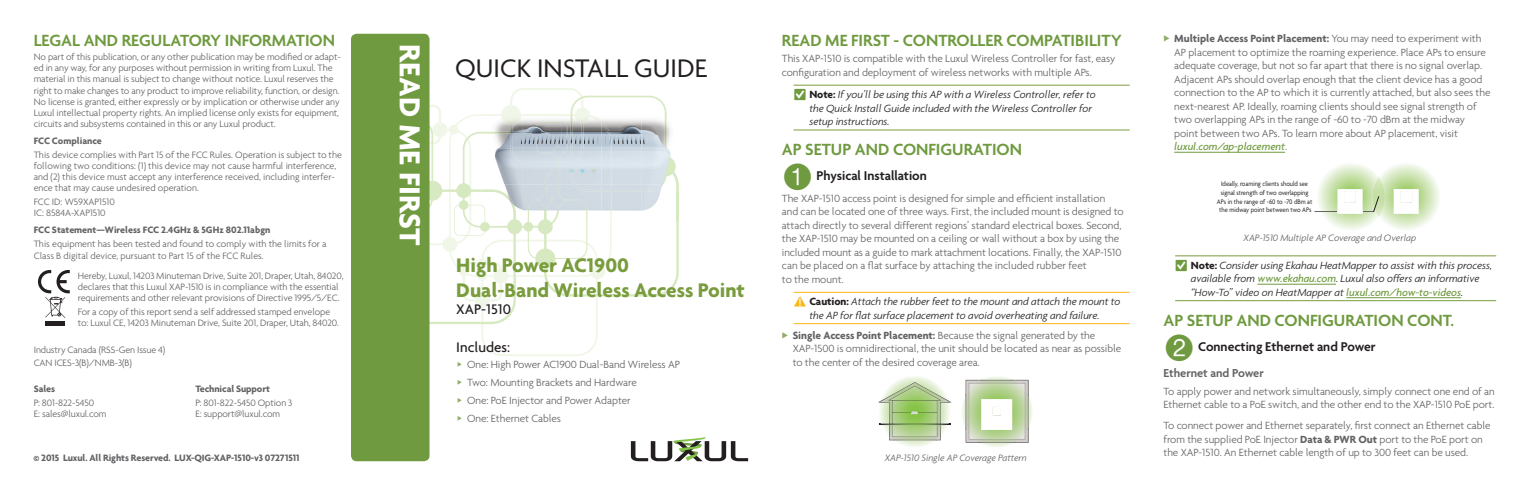
<style>
.page{position:relative;width:1530px;height:495px;background:#fff}
.page>*{position:absolute;margin:0;border:0;box-sizing:border-box;transform-origin:0 0}
.t1{font:36.25px "Circle Frame Neg";color:#6f9a3f}
.t2{font:700 31.25px "Agenda";color:#fff}
.t3{font:27.5px "Agenda";color:#231f20}
.t4{font:700 21.25px/24.5px "Agenda";color:#799c3d}
.t5{font:600 17.5px "Agenda";color:#6f9a3f}
.t6{font:500 15px "Agenda";color:#231f20}
.t7{font:600 13.75px "Agenda";color:#231f20}
.t8{font:600 12.5px "Agenda";color:#636366}
.t9{font:300 11.25px/13.5px "Agenda";letter-spacing:-.005em;color:#636366}
.t10{font:italic 300 11.25px/13.5px "Agenda";letter-spacing:-.005em;color:#231f20}
.t11{font:300 10px/11.2px "Agenda";letter-spacing:-.01em;color:#636366}
.t12{font:700 10px "Agenda";letter-spacing:-.01em;color:#636366}
.t13{font:italic 300 10px "Agenda";letter-spacing:-.005em;color:#636366}
.t14{font:7.12px/8.5px "Agenda";color:#231f20;text-align:center;scale:.9 1}
.s1{color:#6f9a3f}
.s2{font-weight:700;font-style:normal}
.s3{color:#90ad65}
.s4{font-weight:700}
.s5{font-weight:500;font-style:italic;color:#6f9a3f}
.s6{font-weight:500;color:#6f9a3f}
</style>
<div class="page">
<div style="left:351px;top:34px;width:79px;height:427px;background:#6f9a3f;border-radius:6px"></div>
<svg style="left:631px;top:437px;width:117px;height:24px"></svg>
<hr style="left:794px;top:85px;width:336px;height:1px;background:#799c3d">
<hr style="left:794px;top:130px;width:336px;height:1px;background:#799c3d">
<hr style="left:794px;top:292px;width:336px;height:1px;background:#fcb615">
<hr style="left:794px;top:323px;width:336px;height:1px;background:#fcb615">
<img style="left:889px;top:440px;width:52px;height:7px">
<img style="left:962px;top:377px;width:70px;height:70px">
<svg style="left:966px;top:380px;width:62px;height:63px"></svg>
<svg style="left:878px;top:382px;width:73px;height:58px"></svg>
<hr style="left:1174px;top:152px;width:111px;height:1px;background:#6f9a3f">
<hr style="left:1175px;top:255px;width:321px;height:1px;background:#799c3d">
<hr style="left:1257px;top:284px;width:79px;height:1px;background:#6f9a3f">
<hr style="left:1175px;top:300px;width:321px;height:1px;background:#799c3d">
<hr style="left:1346px;top:297px;width:115px;height:1px;background:#6f9a3f">
<img style="left:1318px;top:164px;width:121px;height:66px">
<img style="left:1372px;top:177px;width:13px;height:40px">
<svg style="left:1372px;top:187px;width:8px;height:25px"></svg>
<hr style="left:1314px;top:211px;width:60px;height:1px;background:#231f20">
<img style="left:1338px;top:189px;width:25px;height:25px">
<svg style="left:1338px;top:211px;width:25px;height:1px"></svg>
<svg style="left:1344px;top:191px;width:12px;height:12px"></svg>
<img style="left:1394px;top:189px;width:25px;height:25px">
<svg style="left:1400px;top:191px;width:12px;height:12px"></svg>
<div style="left:45px;top:321px;width:20px;height:5px;background:#231f20"></div>
<svg style="left:38px;top:270px;width:32px;height:48px"></svg>
<svg style="left:429px;top:88px;width:250px;height:268px"></svg>
<img style="left:564px;top:156px;width:15px;height:15px">
<img style="left:656px;top:156px;width:20px;height:20px">
<h3 class="t5" style="left:34px;top:31px;width:303px">LEGAL AND REGULATORY INFORMATION</h3>
<p class="t11" style="left:34px;top:51px;width:309px">No part of this publication, or any other publication may be modified or adapt&shy;ed in any way, for any purposes without permission in writing from Luxul. The material in this manual is subject to change without notice. Luxul reserves the right to make changes to any product to improve reliability, function, or design.<br>No license is granted, either expressly or by implication or otherwise under any Luxul intellectual property rights. An implied license only exists for equipment, circuits and subsystems contained in this or any Luxul product.</p>
<p class="t12" style="left:34px;top:135px;width:70px">FCC Compliance</p>
<p class="t11" style="left:34px;top:149px;width:310px">This device complies with Part 15 of the FCC Rules. Operation is subject to the following two conditions: (1) this device may not cause harmful interference, and (2) this device must accept any interference received, including interfer&shy;ence that may cause undesired operation.</p>
<p class="t11" style="left:34px;top:196px;width:83px">FCC ID: W59XAP1510<br>IC: 8584A-XAP1510</p>
<p class="t12" style="left:34px;top:224px;width:238px">FCC Statement—Wireless FCC 2.4GHz &amp; 5GHz 802.11abgn</p>
<p class="t11" style="left:34px;top:237px;width:294px;line-height:12px">This equipment has been tested and found to comply with the limits for a<br>Class B digital device, pursuant to Part 15 of the FCC Rules.</p>
<p class="t11" style="left:78px;top:270px;width:267px">Hereby, Luxul, 14203 Minuteman Drive, Suite 201, Draper, Utah, 84020, declares that this Luxul XAP-1510 is in compliance with the essential requirements and other relevant provisions of Directive 1995/5/EC.</p>
<p class="t11" style="left:78px;top:306px;width:263px">For a copy of this report send a self addressed stamped envelope to: Luxul CE, 14203 Minuteman Drive, Suite 201, Draper, Utah, 84020.</p>
<p class="t11" style="left:34px;top:344px;width:133px;line-height:12.2px">Industry Canada (RSS-Gen Issue 4)<br>CAN ICES-3(B)/NMB-3(B)</p>
<p class="t12" style="left:34px;top:383px;width:23px">Sales</p>
<p class="t11" style="left:34px;top:397px;width:74px">P: 801-822-5450<br>E: sales@luxul.com</p>
<p class="t12" style="left:195px;top:383px;width:76px">Technical Support</p>
<p class="t11" style="left:195px;top:397px;width:99px">P: 801-822-5450 Option 3<br>E: support@luxul.com</p>
<p class="t12" style="left:33px;top:452px;width:268px">© 2015 Luxul. All Rights Reserved. LUX-QIG-XAP-1510-v3 07271511</p>
<h2 class="t2" style="left:429px;top:44px;width:203px;rotate:90deg">READ ME FIRST</h2>
<h3 class="t3" style="left:455px;top:54px;width:253px">QUICK INSTALL GUIDE</h3>
<h3 class="t4" style="left:456px;top:253px;width:290px">High Power AC1900<br>Dual-Band Wireless Access Point</h3>
<h3 class="t6" style="left:456px;top:300px;width:56px">XAP-1510</h3>
<h3 class="t6" style="left:456px;top:338px;width:55px">Includes:</h3>
<p class="t9" style="left:467px;top:355px;width:214px;line-height:18px">One: High Power AC1900 Dual-Band Wireless AP Two: Mounting Brackets and Hardware<br>One: PoE Injector and Power Adapter<br>One: Ethernet Cables</p>
<h3 class="t5" style="left:782px;top:31px;width:342px">READ ME FIRST - CONTROLLER COMPATIBILITY</h3>
<p class="t9" style="left:782px;top:51px;width:335px">This XAP-1510 is compatible with the Luxul Wireless Controller for fast, easy configuration and deployment of wireless networks with multiple APs.</p>
<p class="t10" style="left:809px;top:88px;width:288px;text-indent:-15px"><span class="s1">■</span> <span class="s2">Note:</span> If you’ll be using this AP with a Wireless Controller, refer to the Quick Install Guide included with the Wireless Controller for setup instructions.</p>
<h3 class="t5" style="left:782px;top:140px;width:242px">AP SETUP AND CONFIGURATION</h3>
<h1 class="t1" style="left:782px;top:156px;width:33px">1</h1>
<p class="t7" style="left:816px;top:169px;width:112px">Physical Installation</p>
<p class="t9" style="left:782px;top:191px;width:343px">The XAP-1510 access point is designed for simple and efficient installation and can be located one of three ways. First, the included mount is designed to attach directly to several different regions’ standard electrical boxes. Second, the XAP-1510 may be mounted on a ceiling or wall without a box by using the included mount as a guide to mark attachment locations. Finally, the XAP-1510 can be placed on a flat surface by attaching the included rubber feet<br>to the mount.</p>
<p class="t10" style="left:809px;top:295px;width:313px"><span class="s2">Caution:</span> Attach the rubber feet to the mount and attach the mount to the AP for flat surface placement to avoid overheating and failure.</p>
<p class="t9" style="left:793px;top:328px;width:330px;text-indent:-11px"><span class="s3">◆</span> <span class="s4">Single Access Point Placement:</span> Because the signal generated by the<br>XAP-1500 is omnidirectional, the unit should be located as near as possible to the center of the desired coverage area.</p>
<p class="t13" style="left:885px;top:452px;width:144px">XAP-1510 Single AP Coverage Pattern</p>
<p class="t9" style="left:1174px;top:32px;width:318px;text-indent:-11px"><span class="s3">◆</span> <span class="s4">Multiple Access Point Placement:</span> You may need to experiment with AP placement to optimize the roaming experience. Place APs to ensure adequate coverage, but not so far apart that there is no signal overlap.<br>Adjacent APs should overlap enough that the client device has a good connection to the AP to which it is currently attached, but also sees the next-nearest AP. Ideally, roaming clients should see signal strength of two overlapping APs in the range of -60 to -70 dBm at the midway point between two APs. To learn more about AP placement, visit <span class="s5">luxul.com/ap-placement</span>.</p>
<p class="t14" style="left:1217px;top:180px;width:107px">Ideally, roaming clients should see signal strength of two overlapping APs in the range of -60 to -70 dBm at the midway point between two APs</p>
<p class="t13" style="left:1244px;top:232px;width:174px">XAP-1510 Multiple AP Coverage and Overlap</p>
<p class="t10" style="left:1191px;top:258px;width:303px;text-indent:-15px"><span class="s1">■</span> <span class="s2">Note:</span> Consider using Ekahau HeatMapper to assist with this process, available from <span class="s6">www.ekahau.com</span>. Luxul also offers an informative “How-To” video on HeatMapper at <span class="s6">luxul.com/how-to-videos</span>.</p>
<h3 class="t5" style="left:1163px;top:311px;width:292px">AP SETUP AND CONFIGURATION CONT.</h3>
<h1 class="t1" style="left:1163px;top:327px;width:33px">2</h1>
<p class="t7" style="left:1198px;top:339px;width:179px">Connecting Ethernet and Power</p>
<p class="t8" style="left:1163px;top:366px;width:102px">Ethernet and Power</p>
<p class="t9" style="left:1163px;top:384px;width:333px">To apply power and network simultaneously, simply connect one end of an<br>Ethernet cable to a PoE switch, and the other end to the XAP-1510 PoE port.</p>
<p class="t9" style="left:1163px;top:419px;width:329px">To connect power and Ethernet separately, first connect an Ethernet cable from the supplied PoE Injector <span class="s4">Data &amp; PWR Out</span> port to the PoE port on the XAP-1510. An Ethernet cable length of up to 300 feet can be used.</p>
</div>
